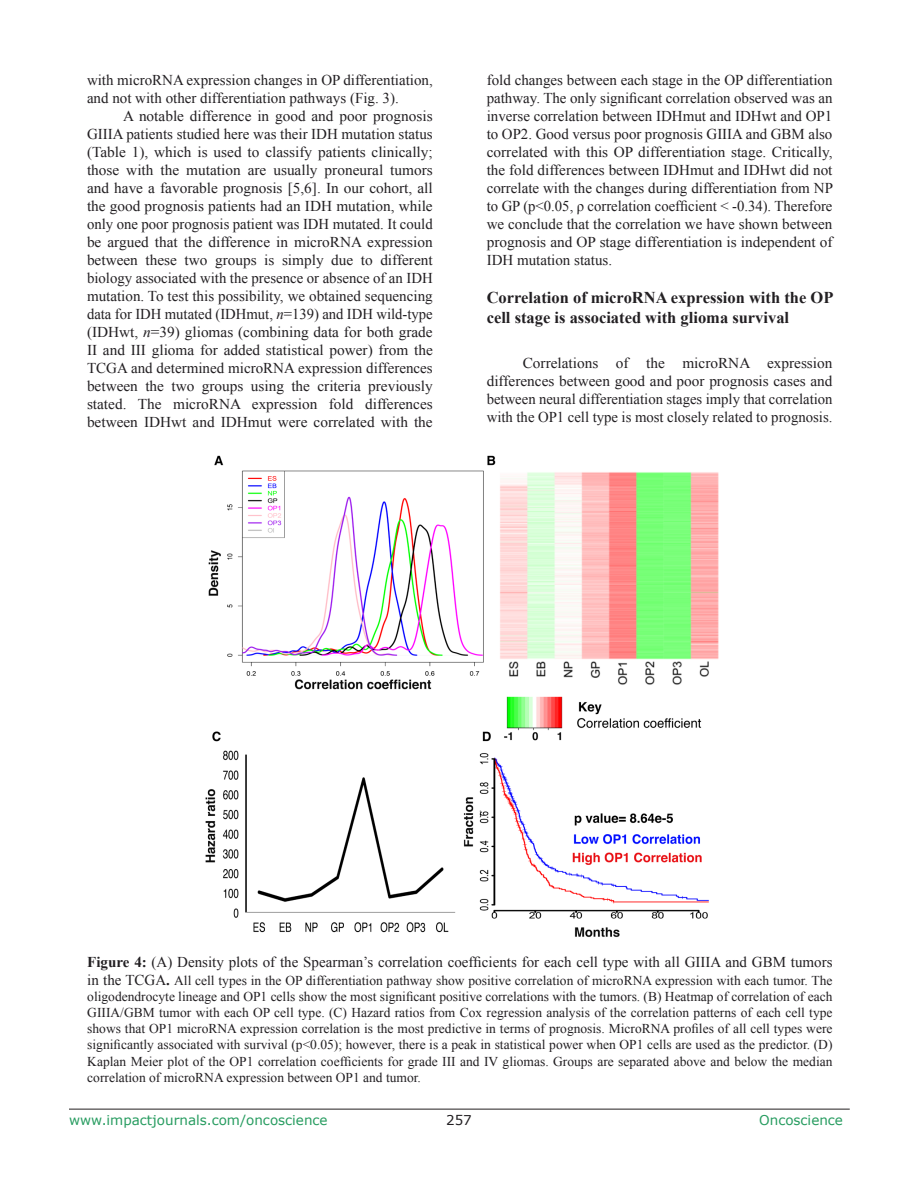
<style>
.page{position:relative;width:918px;height:1188px;background:#fff}
.page>*{position:absolute;margin:0;border:0;box-sizing:border-box;transform-origin:0 0}
.SubHeading{font:700 16.5px/19.8px "Times New Roman";color:#221f22}
.BodyText{font:15px/18px "Times New Roman";color:#221f22;text-align:justify}
.FigureText{font:15px "Times New Roman";color:#221f22}
.FigureText-2{font:13.5px/16.2px "Times New Roman";color:#221f22;text-align:justify}
.t1{font:13.5px "Verdana";color:#279c60}
.t2{font:13.5px "Verdana";color:#221f22}
.s1{font-style:italic}
.s2{font-weight:700}
.s3{font-size:15px}
.s4{font-weight:700;font-size:15px}
</style>
<div class="page">
<hr style="left:69px;top:1109px;width:781px;height:1px;background:#231f20">
<img style="left:205px;top:455px;width:514px;height:483px">
<p class="BodyText" style="left:87px;top:71px;width:347px">with microRNA expression changes in OP differentiation, and not with other differentiation pathways (Fig. 3).</p>
<p class="BodyText" style="left:87px;top:107px;width:347px;text-indent:36px">A notable difference in good and poor prognosis GIIIA patients studied here was their IDH mutation status (Table 1), which is used to classify patients clinically; those with the mutation are usually proneural tumors and have a favorable prognosis [5,6]. In our cohort, all the good prognosis patients had an IDH mutation, while only one poor prognosis patient was IDH mutated. It could be argued that the difference in microRNA expression between these two groups is simply due to different biology associated with the presence or absence of an IDH mutation. To test this possibility, we obtained sequencing data for IDH mutated (IDHmut, <span class="s1">n</span>=139) and IDH wild-type (IDHwt, <span class="s1">n</span>=39) gliomas (combining data for both grade II and III glioma for added statistical power) from the TCGA and determined microRNA expression differences between the two groups using the criteria previously stated. The microRNA expression fold differences between IDHwt and IDHmut were correlated with the</p>
<p class="BodyText" style="left:487px;top:71px;width:348px">fold changes between each stage in the OP differentiation pathway. The only significant correlation observed was an inverse correlation between IDHmut and IDHwt and OP1 to OP2. Good versus poor prognosis GIIIA and GBM also correlated with this OP differentiation stage. Critically, the fold differences between IDHmut and IDHwt did not correlate with the changes during differentiation from NP to GP (p&lt;0.05, ρ correlation coefficient &lt; -0.34). Therefore we conclude that the correlation we have shown between prognosis and OP stage differentiation is independent of IDH mutation status.</p>
<p class="SubHeading" style="left:487px;top:287px;width:348px">Correlation of microRNA expression with the OP cell stage is associated with glioma survival</p>
<p class="BodyText" style="left:487px;top:354px;width:347px;text-indent:36px">Correlations of the microRNA expression differences between good and poor prognosis cases and between neural differentiation stages imply that correlation with the OP1 cell type is most closely related to prognosis.</p>
<p class="FigureText" style="left:87px;top:951px;width:747px"><span class="s2">Figure 4:</span> (A) Density plots of the Spearman’s correlation coefficients for each cell type with all GIIIA and GBM tumors</p>
<p class="FigureText-2" style="left:87px;top:971px;width:747px"><span class="s3">in the TCGA</span><span class="s4">.</span> All cell types in the OP differentiation pathway show positive correlation of microRNA expression with each tumor. The oligodendrocyte lineage and OP1 cells show the most significant positive correlations with the tumors. (B) Heatmap of correlation of each GIIIA/GBM tumor with each OP cell type. (C) Hazard ratios from Cox regression analysis of the correlation patterns of each cell type shows that OP1 microRNA expression correlation is the most predictive in terms of prognosis. MicroRNA profiles of all cell types were significantly associated with survival (p&lt;0.05); however, there is a peak in statistical power when OP1 cells are used as the predictor. (D)<br>Kaplan Meier plot of the OP1 correlation coefficients for grade III and IV gliomas. Groups are separated above and below the median correlation of microRNA expression between OP1 and tumor.</p>
<p class="t1" style="left:69px;top:1111px;width:260px">www.impactjournals.com/oncoscience</p>
<p class="t2" style="left:446px;top:1111px;width:27px">257</p>
<p class="t1" style="left:759px;top:1111px;width:85px">Oncoscience</p>
</div>
